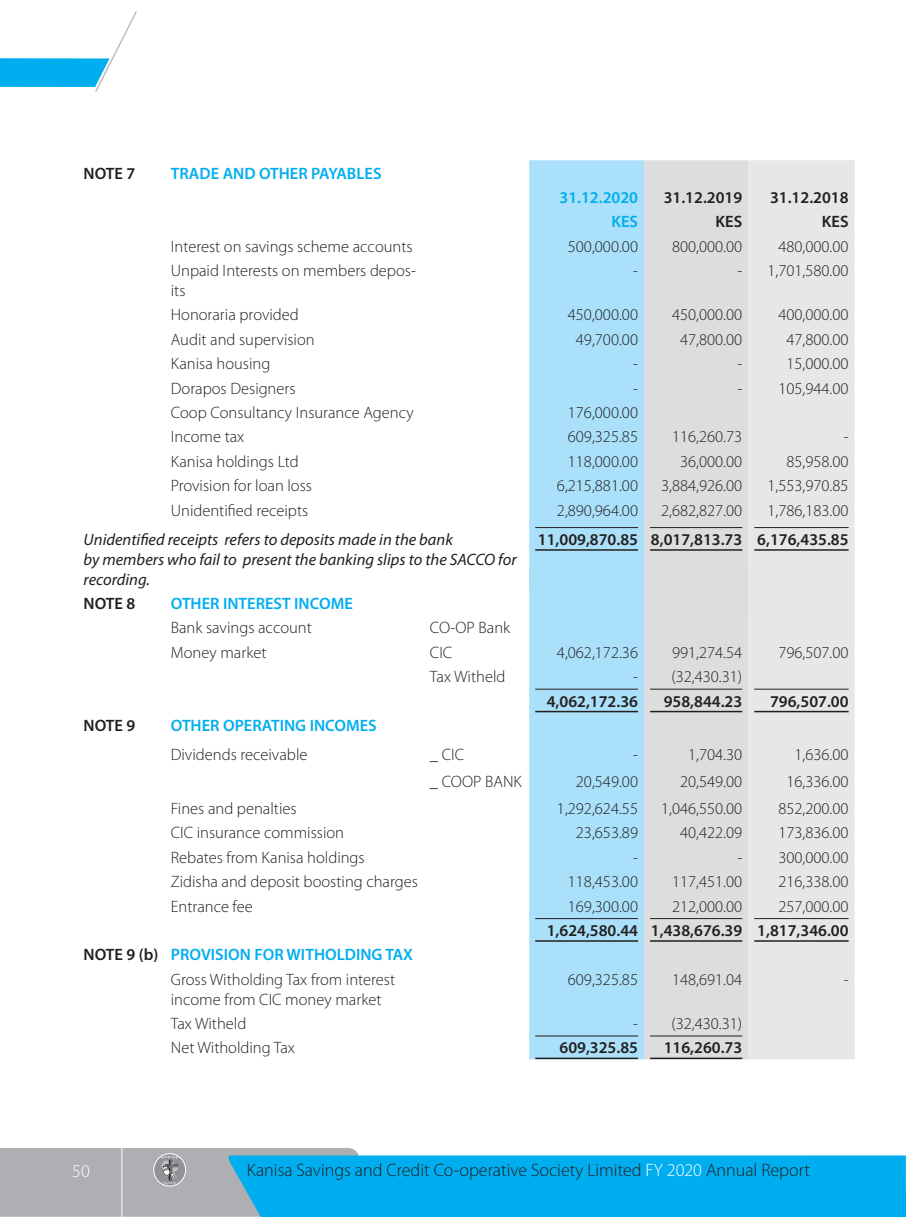
<style>
.page{position:relative;width:906px;height:1217px;background:#fff}
.page>*{position:absolute;margin:0;border:0;box-sizing:border-box;transform-origin:0 0}
.t1{font:300 18px "Myriad Pro";color:#231f20}
.t2{font:300 18px "Myriad Pro";color:#fff}
.t3{font:300 16.5px/19.8px "Myriad Pro";color:#231f20}
.t4{font:600 16.5px "Myriad Pro";color:#231f20}
.t5{font:italic 16.5px/19.8px "Myriad Pro";color:#231f20}
.t6{font:600 16.5px "Myriad Pro";color:#00aeef}
.s1{color:#fff}
</style>
<div class="page">
<svg style="left:0;top:11px;width:137px;height:81px"></svg>
<div style="left:529px;top:160px;width:115px;height:899px;background:#aae0f9"></div>
<div style="left:644px;top:160px;width:104px;height:899px;background:#dcdddf"></div>
<div style="left:748px;top:160px;width:106px;height:899px;background:#e6e7e9"></div>
<div style="left:529px;top:568px;width:115px;height:22px;background:#aae0f9"></div>
<div style="left:644px;top:526px;width:210px;height:89px;background:#dedfe1"></div>
<hr style="left:535px;top:527px;width:103px;height:1px;background:#231f20">
<hr style="left:535px;top:549px;width:103px;height:1px;background:#231f20">
<hr style="left:650px;top:527px;width:92px;height:1px;background:#231f20">
<hr style="left:650px;top:549px;width:92px;height:1px;background:#231f20">
<hr style="left:754px;top:527px;width:94px;height:1px;background:#231f20">
<hr style="left:754px;top:549px;width:94px;height:1px;background:#231f20">
<hr style="left:535px;top:688px;width:103px;height:1px;background:#231f20">
<hr style="left:535px;top:710px;width:103px;height:2px;background:#231f20">
<hr style="left:650px;top:688px;width:92px;height:1px;background:#231f20">
<hr style="left:650px;top:710px;width:92px;height:2px;background:#231f20">
<hr style="left:754px;top:688px;width:94px;height:1px;background:#231f20">
<hr style="left:754px;top:710px;width:94px;height:2px;background:#231f20">
<hr style="left:535px;top:918px;width:103px;height:1px;background:#231f20">
<hr style="left:535px;top:940px;width:103px;height:1px;background:#231f20">
<hr style="left:650px;top:918px;width:92px;height:1px;background:#231f20">
<hr style="left:650px;top:940px;width:92px;height:1px;background:#231f20">
<hr style="left:754px;top:918px;width:94px;height:1px;background:#231f20">
<hr style="left:754px;top:940px;width:94px;height:1px;background:#231f20">
<hr style="left:535px;top:1035px;width:103px;height:1px;background:#231f20">
<hr style="left:535px;top:1057px;width:103px;height:1px;background:#231f20">
<hr style="left:650px;top:1035px;width:92px;height:1px;background:#231f20">
<hr style="left:650px;top:1057px;width:92px;height:1px;background:#231f20">
<svg style="left:0;top:1148px;width:906px;height:68px;background:#42b3de"></svg>
<p class="t4" style="left:84px;top:162px;width:53px">NOTE 7</p>
<p class="t6" style="left:171px;top:162px;width:212px">TRADE AND OTHER PAYABLES</p>
<p class="t6" style="left:559px;top:187px;width:80px">31.12.2020</p>
<p class="t4" style="left:663px;top:187px;width:80px">31.12.2019</p>
<p class="t4" style="left:770px;top:187px;width:80px">31.12.2018</p>
<p class="t6" style="left:611px;top:211px;width:28px">KES</p>
<p class="t4" style="left:715px;top:211px;width:28px">KES</p>
<p class="t4" style="left:822px;top:211px;width:28px">KES</p>
<p class="t3" style="left:171px;top:236px;width:243px">Interest on savings scheme accounts</p>
<p class="t3" style="left:568px;top:236px;width:72px">500,000.00</p>
<p class="t3" style="left:672px;top:236px;width:72px">800,000.00</p>
<p class="t3" style="left:778px;top:236px;width:72px">480,000.00</p>
<p class="t3" style="left:171px;top:260px;width:247px">Unpaid Interests on members depos&shy;its</p>
<p class="t3" style="left:633px;top:260px;width:6px">-</p>
<p class="t3" style="left:737px;top:260px;width:6px">-</p>
<p class="t3" style="left:767px;top:260px;width:83px">1,701,580.00</p>
<p class="t3" style="left:171px;top:305px;width:130px">Honoraria provided</p>
<p class="t3" style="left:568px;top:305px;width:72px">450,000.00</p>
<p class="t3" style="left:672px;top:305px;width:72px">450,000.00</p>
<p class="t3" style="left:778px;top:305px;width:72px">400,000.00</p>
<p class="t3" style="left:171px;top:329px;width:145px">Audit and supervision</p>
<p class="t3" style="left:576px;top:329px;width:64px">49,700.00</p>
<p class="t3" style="left:680px;top:329px;width:64px">47,800.00</p>
<p class="t3" style="left:786px;top:329px;width:64px">47,800.00</p>
<p class="t3" style="left:171px;top:353px;width:101px">Kanisa housing</p>
<p class="t3" style="left:633px;top:353px;width:6px">-</p>
<p class="t3" style="left:737px;top:353px;width:6px">-</p>
<p class="t3" style="left:786px;top:353px;width:64px">15,000.00</p>
<p class="t3" style="left:171px;top:378px;width:126px">Dorapos Designers</p>
<p class="t3" style="left:633px;top:378px;width:6px">-</p>
<p class="t3" style="left:737px;top:378px;width:6px">-</p>
<p class="t3" style="left:778px;top:378px;width:72px">105,944.00</p>
<p class="t3" style="left:171px;top:402px;width:244px">Coop Consultancy Insurance Agency</p>
<p class="t3" style="left:568px;top:402px;width:72px">176,000.00</p>
<p class="t3" style="left:171px;top:427px;width:75px">Income tax</p>
<p class="t3" style="left:568px;top:427px;width:72px">609,325.85</p>
<p class="t3" style="left:672px;top:427px;width:72px">116,260.73</p>
<p class="t3" style="left:843px;top:427px;width:6px">-</p>
<p class="t3" style="left:171px;top:451px;width:130px">Kanisa holdings Ltd</p>
<p class="t3" style="left:568px;top:451px;width:72px">118,000.00</p>
<p class="t3" style="left:680px;top:451px;width:64px">36,000.00</p>
<p class="t3" style="left:786px;top:451px;width:64px">85,958.00</p>
<p class="t3" style="left:171px;top:475px;width:143px">Provision for loan loss</p>
<p class="t3" style="left:557px;top:475px;width:83px">6,215,881.00</p>
<p class="t3" style="left:661px;top:475px;width:83px">3,884,926.00</p>
<p class="t3" style="left:767px;top:475px;width:83px">1,553,970.85</p>
<p class="t3" style="left:171px;top:500px;width:139px">Unidentified receipts</p>
<p class="t3" style="left:557px;top:500px;width:83px">2,890,964.00</p>
<p class="t3" style="left:661px;top:500px;width:83px">2,682,827.00</p>
<p class="t3" style="left:767px;top:500px;width:83px">1,786,183.00</p>
<p class="t5" style="left:84px;top:529px;width:371px">Unidentified receipts refers to deposits made in the bank</p>
<p class="t5" style="left:84px;top:549px;width:434px">by members who fail to present the banking slips to the SACCO for recording.</p>
<p class="t4" style="left:538px;top:529px;width:102px">11,009,870.85</p>
<p class="t4" style="left:651px;top:529px;width:93px">8,017,813.73</p>
<p class="t4" style="left:757px;top:529px;width:93px">6,176,435.85</p>
<p class="t4" style="left:84px;top:592px;width:53px">NOTE 8</p>
<p class="t6" style="left:171px;top:592px;width:183px">OTHER INTEREST INCOME</p>
<p class="t3" style="left:171px;top:617px;width:142px">Bank savings account</p>
<p class="t3" style="left:430px;top:617px;width:82px">CO-OP Bank</p>
<p class="t3" style="left:171px;top:642px;width:97px">Money market</p>
<p class="t3" style="left:430px;top:642px;width:24px">CIC</p>
<p class="t3" style="left:557px;top:642px;width:83px">4,062,172.36</p>
<p class="t3" style="left:672px;top:642px;width:72px">991,274.54</p>
<p class="t3" style="left:778px;top:642px;width:72px">796,507.00</p>
<p class="t3" style="left:430px;top:666px;width:77px">Tax Witheld</p>
<p class="t3" style="left:633px;top:666px;width:6px">-</p>
<p class="t3" style="left:671px;top:666px;width:72px">(32,430.31)</p>
<p class="t4" style="left:547px;top:690px;width:93px">4,062,172.36</p>
<p class="t4" style="left:663px;top:690px;width:80px">958,844.23</p>
<p class="t4" style="left:770px;top:690px;width:80px">796,507.00</p>
<p class="t4" style="left:84px;top:714px;width:53px">NOTE 9</p>
<p class="t6" style="left:171px;top:714px;width:207px">OTHER OPERATING INCOMES</p>
<p class="t3" style="left:171px;top:743px;width:138px">Dividends receivable</p>
<p class="t3" style="left:430px;top:743px;width:36px">_ CIC</p>
<p class="t3" style="left:688px;top:743px;width:56px">1,704.30</p>
<p class="t3" style="left:794px;top:743px;width:56px">1,636.00</p>
<p class="t3" style="left:430px;top:771px;width:93px">_ COOP BANK</p>
<p class="t3" style="left:576px;top:771px;width:64px">20,549.00</p>
<p class="t3" style="left:680px;top:771px;width:64px">20,549.00</p>
<p class="t3" style="left:786px;top:771px;width:64px">16,336.00</p>
<p class="t3" style="left:171px;top:798px;width:127px">Fines and penalties</p>
<p class="t3" style="left:557px;top:798px;width:83px">1,292,624.55</p>
<p class="t3" style="left:661px;top:798px;width:83px">1,046,550.00</p>
<p class="t3" style="left:778px;top:798px;width:72px">852,200.00</p>
<p class="t3" style="left:171px;top:822px;width:175px">CIC insurance commission</p>
<p class="t3" style="left:576px;top:822px;width:64px">23,653.89</p>
<p class="t3" style="left:680px;top:822px;width:64px">40,422.09</p>
<p class="t3" style="left:778px;top:822px;width:72px">173,836.00</p>
<p class="t3" style="left:171px;top:847px;width:195px">Rebates from Kanisa holdings</p>
<p class="t3" style="left:778px;top:847px;width:72px">300,000.00</p>
<p class="t3" style="left:171px;top:871px;width:249px">Zidisha and deposit boosting charges</p>
<p class="t3" style="left:568px;top:871px;width:72px">118,453.00</p>
<p class="t3" style="left:672px;top:871px;width:72px">117,451.00</p>
<p class="t3" style="left:778px;top:871px;width:72px">216,338.00</p>
<p class="t3" style="left:171px;top:895px;width:83px">Entrance fee</p>
<p class="t3" style="left:568px;top:895px;width:72px">169,300.00</p>
<p class="t3" style="left:672px;top:895px;width:72px">212,000.00</p>
<p class="t3" style="left:778px;top:895px;width:72px">257,000.00</p>
<p class="t4" style="left:547px;top:919px;width:93px">1,624,580.44</p>
<p class="t4" style="left:651px;top:919px;width:93px">1,438,676.39</p>
<p class="t4" style="left:757px;top:919px;width:93px">1,817,346.00</p>
<p class="t4" style="left:84px;top:944px;width:76px">NOTE 9 (b)</p>
<p class="t6" style="left:171px;top:944px;width:243px">PROVISION FOR WITHOLDING TAX</p>
<p class="t3" style="left:171px;top:968px;width:226px">Gross Witholding Tax from interest income from CIC money market</p>
<p class="t3" style="left:568px;top:968px;width:72px">609,325.85</p>
<p class="t3" style="left:672px;top:968px;width:72px">148,691.04</p>
<p class="t3" style="left:171px;top:1013px;width:77px">Tax Witheld</p>
<p class="t3" style="left:633px;top:1013px;width:6px">-</p>
<p class="t3" style="left:671px;top:1013px;width:72px">(32,430.31)</p>
<p class="t3" style="left:171px;top:1037px;width:126px">Net Witholding Tax</p>
<p class="t4" style="left:559px;top:1037px;width:80px">609,325.85</p>
<p class="t4" style="left:663px;top:1037px;width:80px">116,260.73</p>
<p class="t2" style="left:72px;top:1159px;width:19px">50</p>
<p class="t1" style="left:247px;top:1159px;width:565px">Kanisa Savings and Credit Co-operative Society Limited <span class="s1">FY 2020</span> Annual Report</p>
</div>
